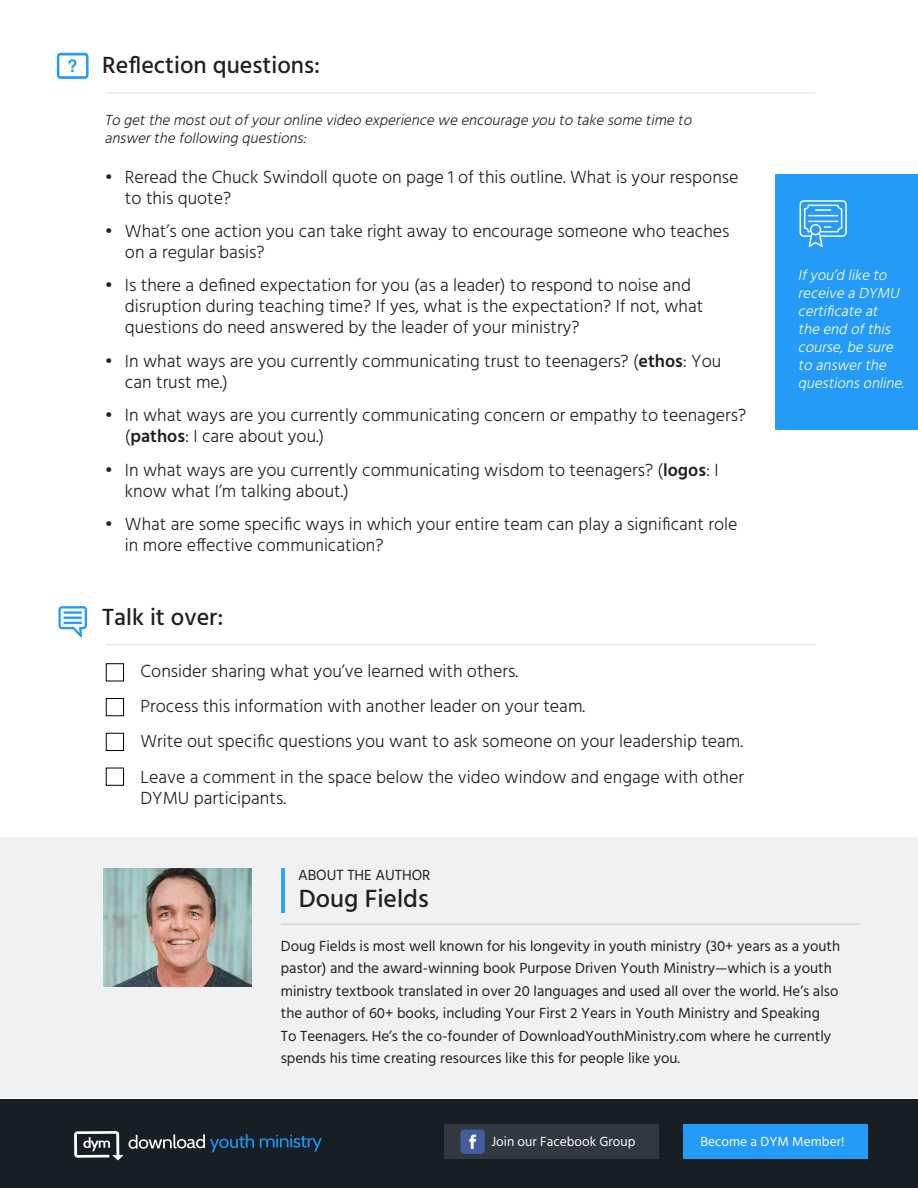
<style>
.page{position:relative;width:918px;height:1188px;background:#fff}
.page>*{position:absolute;margin:0;border:0;box-sizing:border-box;transform-origin:0 0}
.t1{font:500 25.5px "Hind";color:#231f20}
.t2{font:500 24px "Hind";color:#231f20}
.t3{font:300 18px/21px "Hind";color:#231f20}
.t4{font:700 17.7px "Helvetica";color:#249cf7;scale:.93 1}
.t5{font:15px/22.5px "Hind";color:#231f20}
.t6{font:italic 300 15px/18px "Hind";color:#231f20}
.t7{font:italic 300 15px/18px "Hind";color:#fff}
.t8{font:13.5px "Hind";color:#fff}
.s1{font-weight:600}
</style>
<div class="page">
<div style="left:775px;top:174px;width:143px;height:256px;background:#249bf7"></div>
<div style="left:0;top:837px;width:918px;height:261px;background:#f0f1f2"></div>
<hr style="left:106px;top:93px;width:709px;height:1px;background:#dcdddf">
<hr style="left:106px;top:644px;width:709px;height:1px;background:#dcdddf">
<hr style="left:281px;top:924px;width:579px;height:1px;background:#c7c8ca">
<hr style="left:282px;top:868px;width:3px;height:44px;background:#30a5f4">
<img style="left:104px;top:868px;width:147px;height:119px">
<div style="left:0;top:1100px;width:918px;height:88px;background:#171e24"></div>
<svg style="left:260px;top:1135px;width:62px;height:17px"></svg>
<svg style="left:74px;top:1131px;width:180px;height:29px"></svg>
<div style="left:683px;top:1124px;width:185px;height:35px;background:#249bf7"></div>
<div style="left:444px;top:1124px;width:215px;height:35px;background:#32383f"></div>
<div style="left:460px;top:1130px;width:25px;height:24px;background:#425e9c;border-radius:4px"></div>
<svg style="left:469px;top:1135px;width:7px;height:14px"></svg>
<svg style="left:58px;top:606px;width:29px;height:31px"></svg>
<svg style="left:57px;top:53px;width:32px;height:26px"></svg>
<div style="left:106px;top:663px;width:18px;height:18px;border:1px solid #000"></div>
<div style="left:106px;top:698px;width:18px;height:18px;border:1px solid #000"></div>
<div style="left:106px;top:733px;width:18px;height:18px;border:1px solid #000"></div>
<div style="left:106px;top:768px;width:18px;height:18px;border:1px solid #000"></div>
<svg style="left:800px;top:200px;width:47px;height:47px"></svg>
<p class="t4" style="left:68px;top:52px;width:12px">?</p>
<p class="t2" style="left:102px;top:49px;width:219px">Reflection questions:</p>
<p class="t6" style="left:104px;top:112px;width:593px">To getthemostoutofyouronlinevideo experienceweencourageyou to takesometimeto answerthefollowing questions:</p>
<p class="t3" style="left:125px;top:167px;width:615px;text-indent:-20px">• Reread the Chuck Swindoll quote on page 1 of this outline. What is your response to this quote?</p>
<p class="t3" style="left:125px;top:222px;width:606px;text-indent:-20px">• What’s one action you can take right away to encourage someone who teaches on a regular basis?</p>
<p class="t3" style="left:125px;top:276px;width:580px;text-indent:-20px">• Is there a defined expectation for you (as a leader) to respond to noise and disruption during teaching time? If yes, what is the expectation? If not, what questions do need answered by the leader of your ministry?</p>
<p class="t3" style="left:125px;top:352px;width:598px;text-indent:-20px">• In what ways are you currently communicating trust to teenagers? (<span class="s1">ethos</span>: You can trust me.)</p>
<p class="t3" style="left:125px;top:406px;width:623px;text-indent:-20px">• In what ways are you currently communicating concern or empathy to teenagers? (<span class="s1">pathos</span>: I care about you.)</p>
<p class="t3" style="left:125px;top:460px;width:595px;text-indent:-20px">• In what ways are you currently communicating wisdom to teenagers? (<span class="s1">logos</span>: I know what I’m talking about.)</p>
<p class="t3" style="left:125px;top:515px;width:614px;text-indent:-20px">• What are some specific ways in which your entire team can play a significant role in more effective communication?</p>
<p class="t2" style="left:102px;top:601px;width:123px">Talk it over:</p>
<p class="t3" style="left:140px;top:662px;width:379px">Consider sharing what you’ve learned with others.</p>
<p class="t3" style="left:140px;top:697px;width:446px">Process this information with another leader on your team.</p>
<p class="t3" style="left:140px;top:732px;width:604px">Write out specific questions you want to ask someone on your leadership team.</p>
<p class="t3" style="left:140px;top:767px;width:605px;line-height:21.6px">Leave a comment in the space below the video window and engage with other<br>DYMU participants.</p>
<p class="t5" style="left:298px;top:865px;width:134px">ABOUT THE AUTHOR</p>
<p class="t1" style="left:299px;top:881px;width:131px">Doug Fields</p>
<p class="t7" style="left:798px;top:267px;width:112px">Ifyou’d liketo receiveaDYMU certificateat theend ofthis course,besure to answerthe questionsonline.</p>
<p class="t5" style="left:281px;top:936px;width:561px">Doug Fields is most well known for his longevity in youth ministry (30+ years as a youth pastor) and the award-winning book Purpose Driven Youth Ministry—which is a youth ministry textbook translated in over 20 languages and used all over the world. He’s also the author of 60+ books, including Your First 2 Years in Youth Ministry and Speaking<br>To Teenagers. He’s the co-founder of DownloadYouthMinistry.com where he currently spends his time creating resources like this for people like you.</p>
<p class="t8" style="left:491px;top:1132px;width:145px">Join our Facebook Group</p>
<p class="t8" style="left:700px;top:1132px;width:146px">Become a DYM Member!</p>
</div>
